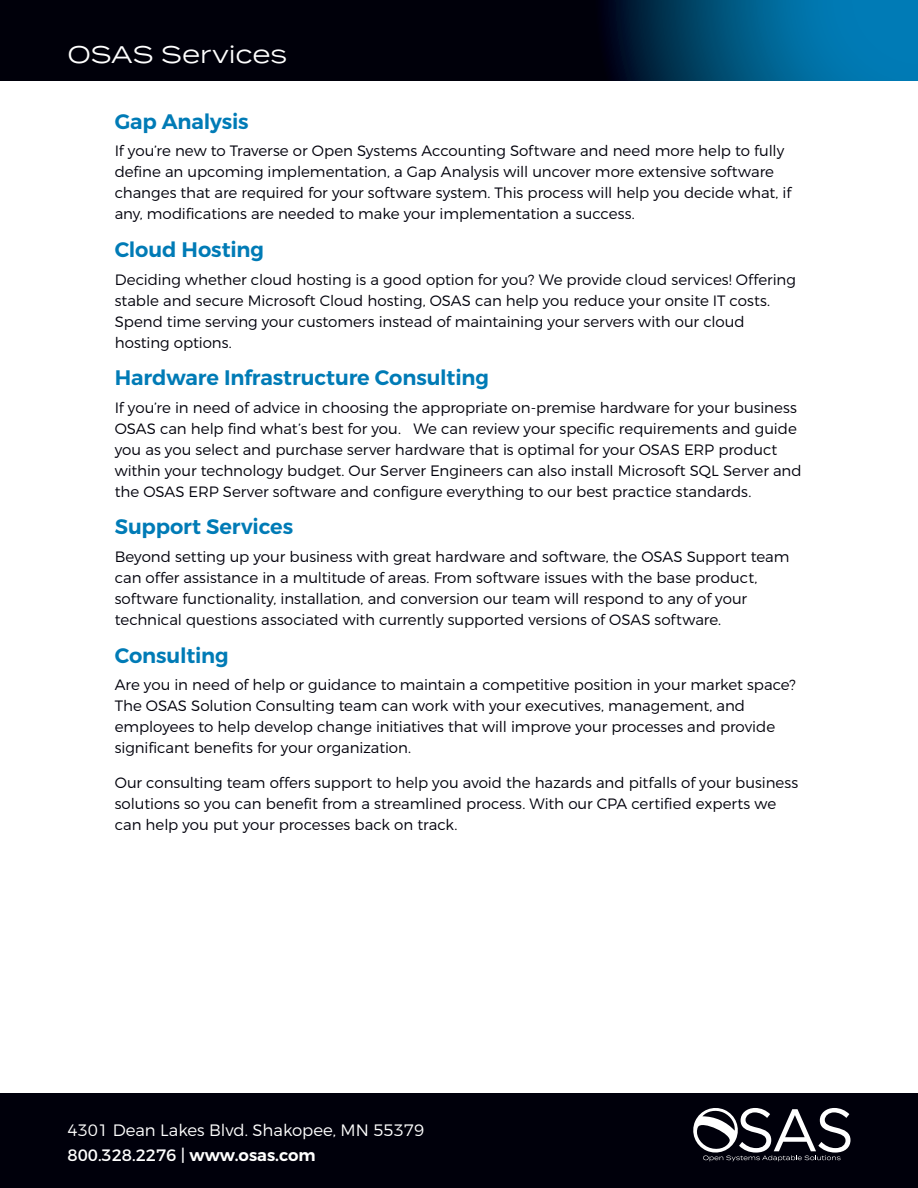
<style>
.page{position:relative;width:918px;height:1188px;background:#fff}
.page>*{position:absolute;margin:0;border:0;box-sizing:border-box;transform-origin:0 0}
.t1{font:24px "Termina";letter-spacing:-.005em;color:#fff}
.t2{font:600 21px "Montserrat";letter-spacing:-.01em;color:#007bb6}
.t3{font:300 16.5px/24.8px "Montserrat";color:#fff}
.t4{font:300 15px/21px "Montserrat";letter-spacing:-.005em;color:#00000b}
.s1{font-weight:400}
.s2{font-weight:600}
</style>
<div class="page">
<div style="left:0;top:1094px;width:918px;height:94px;background:#00000b"></div>
<svg style="left:0;top:0;width:918px;height:81px;background:#001c31"></svg>
<svg style="left:693px;top:1108px;width:158px;height:53px"></svg>
<h1 class="t1" style="left:68px;top:37px;width:221px">OSAS Services</h1>
<h2 class="t2" style="left:115px;top:108px;width:136px">Gap Analysis</h2>
<p class="t4" style="left:115px;top:140px;width:678px">If you’re new to Traverse or Open Systems Accounting Software and need more help to fully define an upcoming implementation, a Gap Analysis will uncover more extensive software changes that are required for your software system. This process will help you decide what, if any, modifications are needed to make your implementation a success.</p>
<h2 class="t2" style="left:115px;top:236px;width:151px">Cloud Hosting</h2>
<p class="t4" style="left:115px;top:268px;width:683px">Deciding whether cloud hosting is a good option for you? We provide cloud services! Offering stable and secure Microsoft Cloud hosting, OSAS can help you reduce your onsite IT costs.<br>Spend time serving your customers instead of maintaining your servers with our cloud hosting options.</p>
<h2 class="t2" style="left:115px;top:365px;width:376px">Hardware Infrastructure Consulting</h2>
<p class="t4" style="left:115px;top:397px;width:688px">If you’re in need of advice in choosing the appropriate on-premise hardware for your business OSAS can help find what’s best for you. We can review your specific requirements and guide you as you select and purchase server hardware that is optimal for your OSAS ERP product within your technology budget. Our Server Engineers can also install Microsoft SQL Server and the OSAS ERP Server software and configure everything to our best practice standards.</p>
<h2 class="t2" style="left:115px;top:514px;width:180px">Support Services</h2>
<p class="t4" style="left:115px;top:546px;width:676px">Beyond setting up your business with great hardware and software, the OSAS Support team can offer assistance in a multitude of areas. From software issues with the base product, software functionality, installation, and conversion our team will respond to any of your technical questions associated with currently supported versions of OSAS software.</p>
<h2 class="t2" style="left:115px;top:642px;width:116px">Consulting</h2>
<p class="t4" style="left:115px;top:674px;width:683px">Are you in need of help or guidance to maintain a competitive position in your market space?<br>The OSAS Solution Consulting team can work with your executives, management, and employees to help develop change initiatives that will improve your processes and provide significant benefits for your organization.</p>
<p class="t4" style="left:115px;top:772px;width:685px">Our consulting team offers support to help you avoid the hazards and pitfalls of your business solutions so you can benefit from a streamlined process. With our CPA certified experts we can help you put your processes back on track.</p>
<p class="t3" style="left:68px;top:1118px;width:358px">4301 Dean Lakes Blvd. Shakopee, MN 55379<br><span class="s1">800.328.2276 |</span> <span class="s2">www.osas.com</span></p>
</div>
